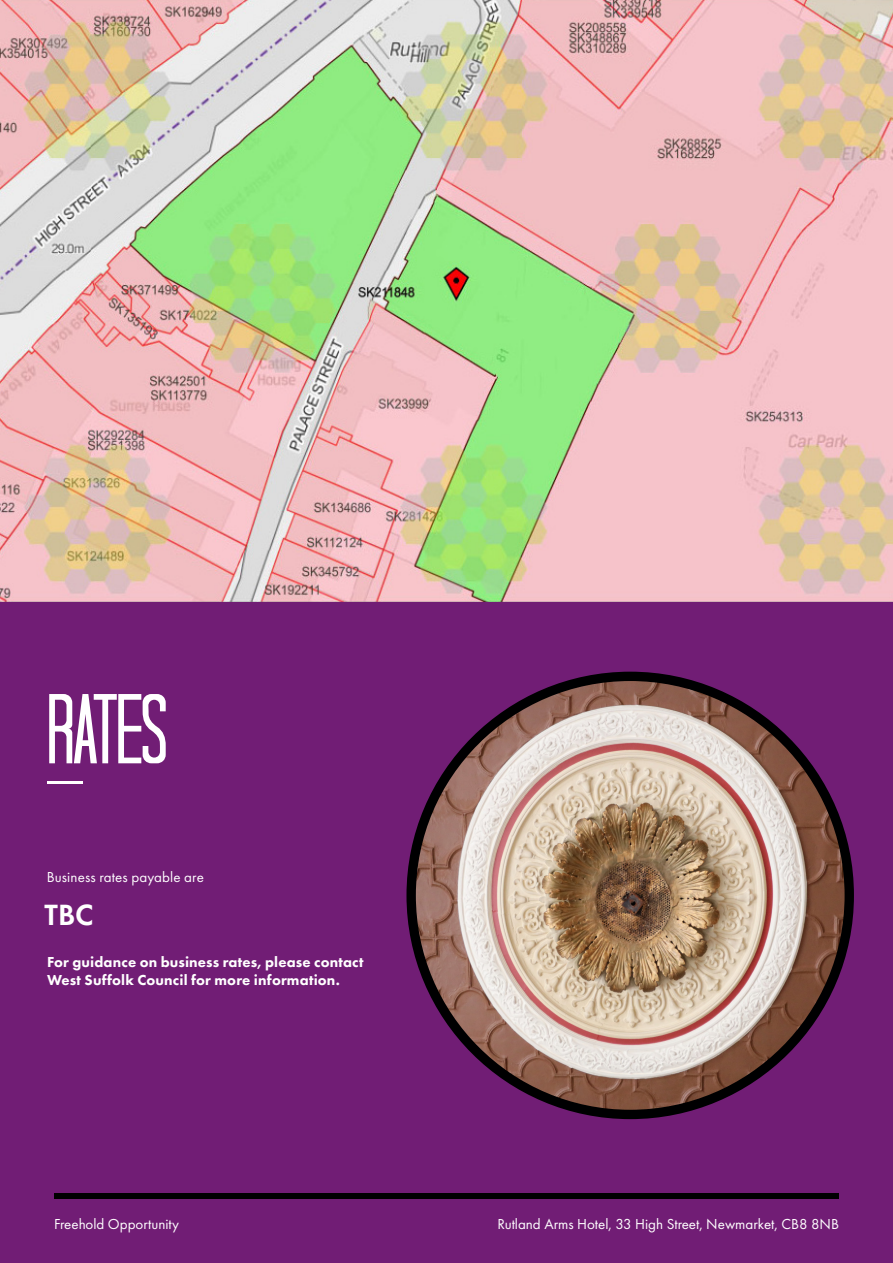
<style>
.page{position:relative;width:893px;height:1263px;background:#fff}
.page>*{position:absolute;margin:0;border:0;box-sizing:border-box;transform-origin:0 0}
.t1{font:condensed 99px "Tall Dark And Handsome";letter-spacing:-.005em;color:#fff}
.t2{font:600 30.3px "Futura PT";color:#fff}
.t3{font:15px "Futura PT";color:#fff}
.t4{font:800 15px/18px "Futura PT";letter-spacing:.01em;color:#fff}
</style>
<div class="page">
<div style="left:0;top:595px;width:893px;height:668px;background:#711d75"></div>
<hr style="left:48px;top:781px;width:35px;height:2px;background:#fff">
<div style="left:54px;top:1193px;width:785px;height:6px;background:#000001"></div>
<img style="left:411px;top:676px;width:438px;height:438px;border-radius:216px">
<img style="left:0;top:0;width:893px;height:602px">
<p class="t1" style="left:48px;top:671px;width:121px">RATES</p>
<p class="t3" style="left:47px;top:868px;width:159px">Business rates payable are</p>
<p class="t2" style="left:45px;top:896px;width:50px">TBC</p>
<p class="t4" style="left:47px;top:952px;width:318px">For guidance on business rates, please contact<br>West Suffolk Council for more information.</p>
<p class="t3" style="left:54px;top:1215px;width:127px">Freehold Opportunity</p>
<p class="t3" style="left:497px;top:1215px;width:343px">Rutland Arms Hotel, 33 High Street, Newmarket, CB8 8NB</p>
</div>
